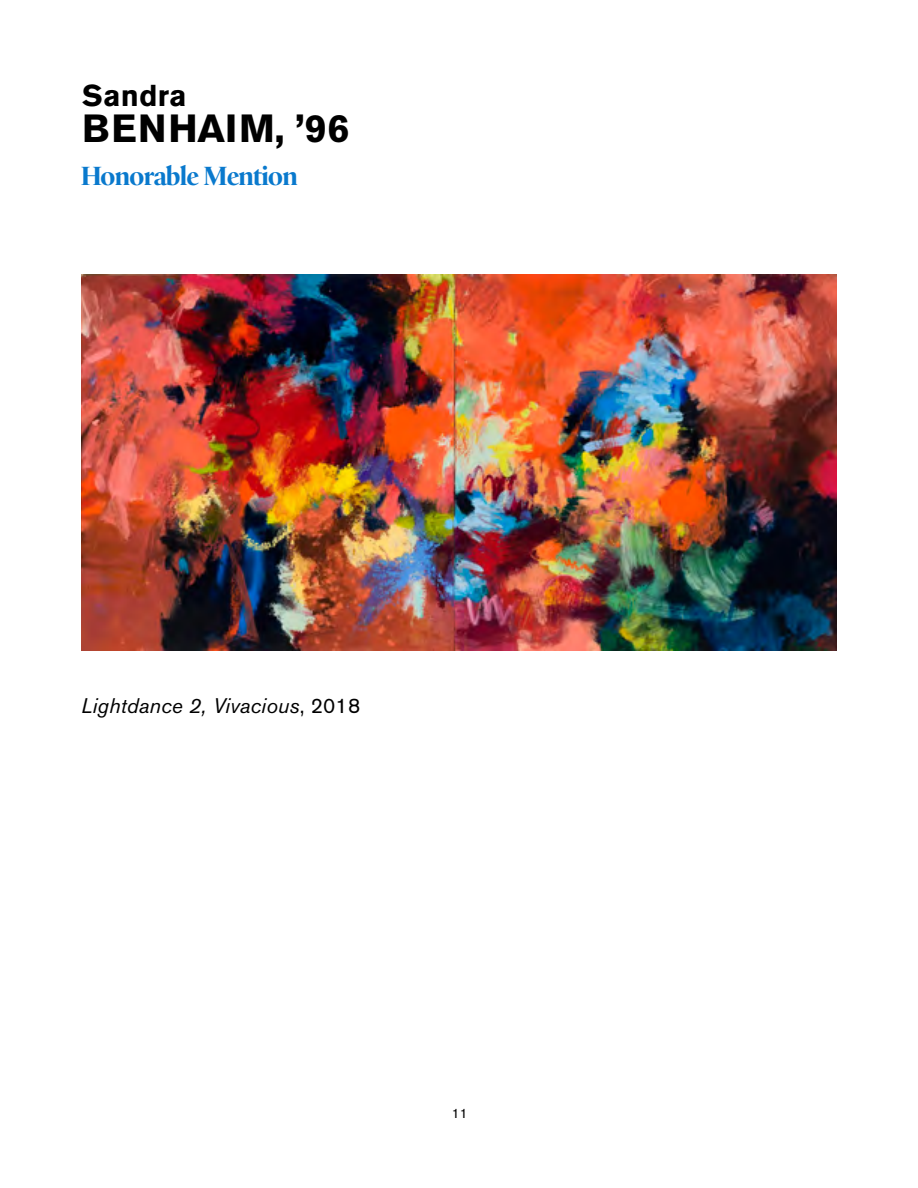
<style>
.page{position:relative;width:918px;height:1188px;background:#fff}
.page>*{position:absolute;margin:0;border:0;box-sizing:border-box;transform-origin:0 0}
.t1{font:700 39px "Akzidenz Grotesk BE";letter-spacing:.04em;color:#000}
.t2{font:700 30px "Akzidenz Grotesk BE";letter-spacing:.01em;color:#000}
.t3{font:700 27px "Nicholas";color:#0979cd}
.t4{font:italic 21px "Akzidenz Grotesk BE";letter-spacing:.01em;color:#000}
.t5{font:13.5px "Akzidenz Grotesk BE";color:#000}
.s1{font-style:normal}
</style>
<div class="page">
<img style="left:81px;top:274px;width:756px;height:376px">
<h2 class="t2" style="left:82px;top:78px;width:106px">Sandra</h2>
<h1 class="t1" style="left:82px;top:106px;width:269px">BENHAIM, ’96</h1>
<p class="t3" style="left:81px;top:161px;width:218px">Honorable Mention</p>
<p class="t4" style="left:81px;top:693px;width:281px">Lightdance 2, Vivacious<span class="s1">, 2018</span></p>
<p class="t5" style="left:452px;top:1105px;width:17px">11</p>
</div>
